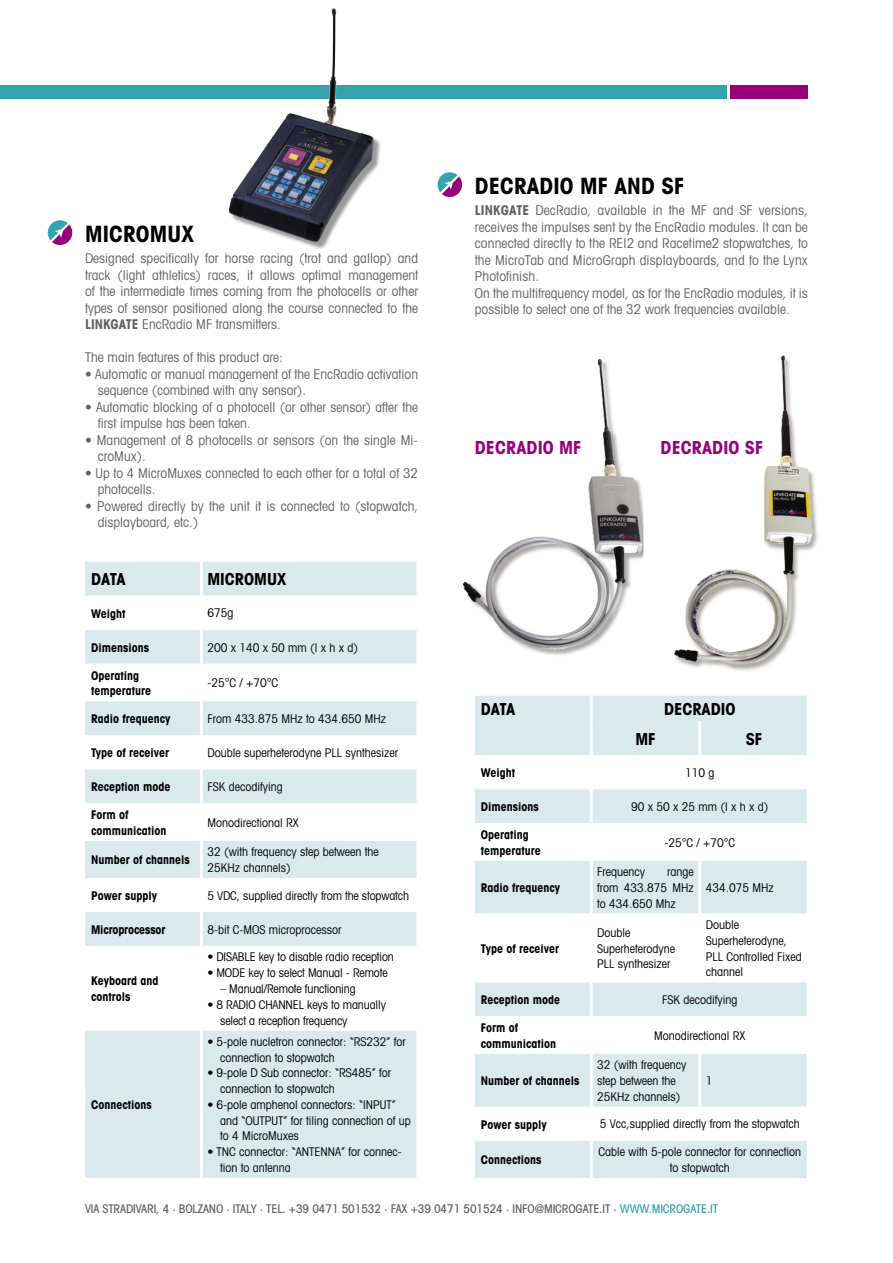
<style>
.page{position:relative;width:893px;height:1263px;background:#fff}
.page>*{position:absolute;margin:0;border:0;box-sizing:border-box;transform-origin:0 0}
.t1{font:700 condensed 22.5px "Avant Garde";letter-spacing:.01em;color:#000}
.t2{font:700 condensed 18px "Avant Garde";letter-spacing:.01em;color:#970078}
.t3{font:700 condensed 16.5px "Avant Garde";color:#000}
.t4{font:condensed 13.5px/16.5px "Avant Garde";color:#636363}
.t5{font:condensed 12px/15.8px "Avant Garde";color:#000}
.t6{font:700 condensed 12px/15.8px "Avant Garde";color:#000}
.t7{font:500 condensed 12px "Avant Garde";letter-spacing:-.01em;color:#636363}
.s1{font-weight:700}
.s2{color:#35a3ab}
</style>
<div class="page">
<img style="left:674px;top:355px;width:144px;height:316px">
<img style="left:462px;top:359px;width:181px;height:296px">
<svg style="left:438px;top:172px;width:24px;height:25px"></svg>
<svg style="left:48px;top:220px;width:24px;height:25px"></svg>
<div style="left:0;top:85px;width:726px;height:13px;background:#35a3ab"></div>
<div style="left:730px;top:85px;width:78px;height:13px;background:#970078"></div>
<div style="left:85px;top:562px;width:332px;height:616px;background:#dae9ec"></div>
<svg style="left:85px;top:596px;width:332px;height:34px"></svg>
<svg style="left:85px;top:664px;width:332px;height:366px"></svg>
<hr style="left:200px;top:562px;width:3px;height:34px;background:#fff">
<hr style="left:200px;top:596px;width:3px;height:34px;background:#fff">
<hr style="left:200px;top:630px;width:3px;height:34px;background:#fff">
<hr style="left:200px;top:664px;width:3px;height:37px;background:#fff">
<hr style="left:200px;top:701px;width:3px;height:34px;background:#fff">
<hr style="left:200px;top:735px;width:3px;height:34px;background:#fff">
<hr style="left:200px;top:769px;width:3px;height:34px;background:#fff">
<hr style="left:200px;top:803px;width:3px;height:38px;background:#fff">
<hr style="left:200px;top:841px;width:3px;height:37px;background:#fff">
<hr style="left:200px;top:878px;width:3px;height:34px;background:#fff">
<hr style="left:200px;top:912px;width:3px;height:34px;background:#fff">
<hr style="left:200px;top:946px;width:3px;height:84px;background:#fff">
<hr style="left:200px;top:1030px;width:3px;height:148px;background:#fff">
<div style="left:475px;top:696px;width:332px;height:482px;background:#dae9ec"></div>
<svg style="left:475px;top:755px;width:332px;height:34px"></svg>
<svg style="left:475px;top:823px;width:332px;height:318px"></svg>
<hr style="left:590px;top:696px;width:3px;height:25px;background:#fff">
<hr style="left:590px;top:721px;width:3px;height:34px;background:#fff">
<hr style="left:698px;top:721px;width:3px;height:34px;background:#fff">
<hr style="left:590px;top:755px;width:3px;height:34px;background:#fff">
<hr style="left:590px;top:789px;width:3px;height:34px;background:#fff">
<hr style="left:590px;top:823px;width:3px;height:38px;background:#fff">
<hr style="left:590px;top:861px;width:3px;height:52px;background:#fff">
<hr style="left:698px;top:861px;width:3px;height:52px;background:#fff">
<hr style="left:590px;top:913px;width:3px;height:69px;background:#fff">
<hr style="left:698px;top:913px;width:3px;height:69px;background:#fff">
<hr style="left:590px;top:982px;width:3px;height:34px;background:#fff">
<hr style="left:590px;top:1016px;width:3px;height:38px;background:#fff">
<hr style="left:590px;top:1054px;width:3px;height:53px;background:#fff">
<hr style="left:698px;top:1054px;width:3px;height:53px;background:#fff">
<hr style="left:590px;top:1107px;width:3px;height:34px;background:#fff">
<hr style="left:590px;top:1141px;width:3px;height:37px;background:#fff">
<img style="left:222px;top:8px;width:166px;height:241px">
<p class="t1" style="left:85px;top:219px;width:110px">MICROMUX</p>
<p class="t4" style="left:85px;top:250px;width:335px;text-align:justify">Designed specifically for horse racing (trot and gallop) and track (light athletics) races, it allows optimal management of the intermediate times coming from the photocells or other types of sensor positioned along the course connected to the <span class="s1">LINKGATE</span> EncRadio MF transmitters.</p>
<p class="t4" style="left:85px;top:349px;width:199px">The main features of this product are:</p>
<p class="t4" style="left:98px;top:365px;width:322px;text-indent:-13px">• Automatic or manual management of the EncRadio activation sequence (combined with any sensor).</p>
<p class="t4" style="left:98px;top:398px;width:322px;text-indent:-13px">• Automatic blocking of a photocell (or other sensor) after the first impulse has been taken.</p>
<p class="t4" style="left:98px;top:431px;width:322px;text-indent:-13px">• Management of 8 photocells or sensors (on the single Mi&shy;croMux).</p>
<p class="t4" style="left:98px;top:464px;width:322px;text-indent:-13px">• Up to 4 MicroMuxes connected to each other for a total of 32 photocells.</p>
<p class="t4" style="left:98px;top:497px;width:322px;text-indent:-13px">• Powered directly by the unit it is connected to (stopwatch, displayboard, etc.)</p>
<p class="t3" style="left:91px;top:569px;width:36px">DATA</p>
<p class="t3" style="left:207px;top:569px;width:80px">MICROMUX</p>
<p class="t6" style="left:91px;top:605px;width:36px">Weight</p>
<p class="t5" style="left:207px;top:605px;width:28px">675g</p>
<p class="t6" style="left:91px;top:639px;width:59px">Dimensions</p>
<p class="t5" style="left:207px;top:639px;width:152px">200 x 140 x 50 mm (l x h x d)</p>
<p class="t6" style="left:91px;top:667px;width:62px">Operating temperature</p>
<p class="t5" style="left:207px;top:675px;width:72px">-25°C / +70°C</p>
<p class="t6" style="left:91px;top:711px;width:81px">Radio frequency</p>
<p class="t5" style="left:207px;top:710px;width:180px">From 433.875 MHz to 434.650 MHz</p>
<p class="t6" style="left:91px;top:745px;width:80px">Type of receiver</p>
<p class="t5" style="left:207px;top:744px;width:192px">Double superheterodyne PLL synthesizer</p>
<p class="t6" style="left:91px;top:779px;width:81px">Reception mode</p>
<p class="t5" style="left:207px;top:778px;width:77px">FSK decodifying</p>
<p class="t6" style="left:91px;top:806px;width:77px">Form of communication</p>
<p class="t5" style="left:207px;top:814px;width:93px">Monodirectional RX</p>
<p class="t6" style="left:91px;top:852px;width:100px">Number of channels</p>
<p class="t5" style="left:207px;top:844px;width:173px">32 (with frequency step between the<br>25KHz channels)</p>
<p class="t6" style="left:91px;top:887px;width:68px">Power supply</p>
<p class="t5" style="left:207px;top:887px;width:203px">5 VDC, supplied directly from the stopwatch</p>
<p class="t6" style="left:91px;top:921px;width:76px">Microprocessor</p>
<p class="t5" style="left:207px;top:921px;width:135px">8-bit C-MOS microprocessor</p>
<p class="t6" style="left:91px;top:973px;width:69px">Keyboard and controls</p>
<p class="t6" style="left:91px;top:1096px;width:62px">Connections</p>
<p class="t5" style="left:207px;top:949px;width:188px">• DISABLE key to disable radio reception</p>
<p class="t5" style="left:207px;top:965px;width:182px">• MODE key to select Manual - Remote</p>
<p class="t5" style="left:220px;top:980px;width:137px">– Manual/Remote functioning</p>
<p class="t5" style="left:220px;top:996px;width:167px;text-indent:-13px">• 8 RADIO CHANNEL keys to manually select a reception frequency</p>
<p class="t5" style="left:220px;top:1033px;width:187px;text-indent:-13px">• 5-pole nucletron connector: “RS232” for connection to stopwatch</p>
<p class="t5" style="left:220px;top:1065px;width:172px;text-indent:-13px">• 9-pole D Sub connector: “RS485” for connection to stopwatch</p>
<p class="t5" style="left:220px;top:1096px;width:192px;text-indent:-13px">• 6-pole amphenol connectors: “INPUT” and “OUTPUT” for tiling connection of up to 4 MicroMuxes</p>
<p class="t5" style="left:220px;top:1144px;width:183px;text-indent:-13px">• TNC connector: “ANTENNA” for connec&shy;tion to antenna</p>
<p class="t1" style="left:475px;top:171px;width:211px">DECRADIO MF AND SF</p>
<p class="t4" style="left:475px;top:202px;width:335px;text-align:justify"><span class="s1">LINKGATE</span> DecRadio, available in the MF and SF versions, receives the impulses sent by the EncRadio modules. It can be connected directly to the REI2 and Racetime2 stopwatches, to the MicroTab and MicroGraph displayboards, and to the Lynx Photofinish.</p>
<p class="t4" style="left:475px;top:284px;width:335px">On the multifrequency model, as for the EncRadio modules, it is possible to select one of the 32 work frequencies available.</p>
<p class="t2" style="left:475px;top:436px;width:108px">DECRADIO MF</p>
<p class="t2" style="left:660px;top:436px;width:104px">DECRADIO SF</p>
<p class="t3" style="left:481px;top:699px;width:36px">DATA</p>
<p class="t3" style="left:664px;top:699px;width:73px">DECRADIO</p>
<p class="t3" style="left:635px;top:728px;width:22px">MF</p>
<p class="t3" style="left:746px;top:728px;width:18px">SF</p>
<p class="t6" style="left:481px;top:764px;width:36px">Weight</p>
<p class="t5" style="left:685px;top:764px;width:31px">110 g</p>
<p class="t6" style="left:481px;top:798px;width:59px">Dimensions</p>
<p class="t5" style="left:631px;top:798px;width:139px">90 x 50 x 25 mm (l x h x d)</p>
<p class="t6" style="left:481px;top:826px;width:62px">Operating temperature</p>
<p class="t5" style="left:664px;top:834px;width:72px">-25°C / +70°C</p>
<p class="t6" style="left:481px;top:879px;width:81px">Radio frequency</p>
<p class="t5" style="left:597px;top:864px;width:49px">Frequency</p>
<p class="t5" style="left:597px;top:864px;width:98px;text-align:justify;text-indent:70px">range from 433.875 MHz to 434.650 Mhz</p>
<p class="t5" style="left:706px;top:879px;width:70px">434.075 MHz</p>
<p class="t6" style="left:481px;top:940px;width:80px">Type of receiver</p>
<p class="t5" style="left:597px;top:924px;width:35px">Double</p>
<p class="t5" style="left:597px;top:940px;width:79px">Superheterodyne<br>PLL synthesizer</p>
<p class="t5" style="left:706px;top:916px;width:35px">Double</p>
<p class="t5" style="left:706px;top:932px;width:97px">Superheterodyne,<br>PLL Controlled Fixed channel</p>
<p class="t6" style="left:481px;top:992px;width:81px">Reception mode</p>
<p class="t5" style="left:662px;top:991px;width:77px">FSK decodifying</p>
<p class="t6" style="left:481px;top:1019px;width:77px">Form of communication</p>
<p class="t5" style="left:654px;top:1027px;width:93px">Monodirectional RX</p>
<p class="t6" style="left:481px;top:1073px;width:100px">Number of channels</p>
<p class="t5" style="left:597px;top:1057px;width:91px">32 (with frequency step between the<br>25KHz channels)</p>
<p class="t5" style="left:706px;top:1072px;width:8px">1</p>
<p class="t6" style="left:481px;top:1116px;width:68px">Power supply</p>
<p class="t5" style="left:600px;top:1116px;width:201px">5 Vcc,supplied directly from the stopwatch</p>
<p class="t6" style="left:481px;top:1152px;width:62px">Connections</p>
<p class="t5" style="left:598px;top:1144px;width:204px;text-align:center">Cable with 5-pole connector for connection to stopwatch</p>
<p class="t7" style="left:85px;top:1202px;width:634px">VIA STRADIVARI, 4 . BOLZANO . ITALY . TEL. +39 0471 501532 . FAX +39 0471 501524 . INFO@MICROGATE.IT . <span class="s2">WWW.MICROGATE.IT</span></p>
</div>
